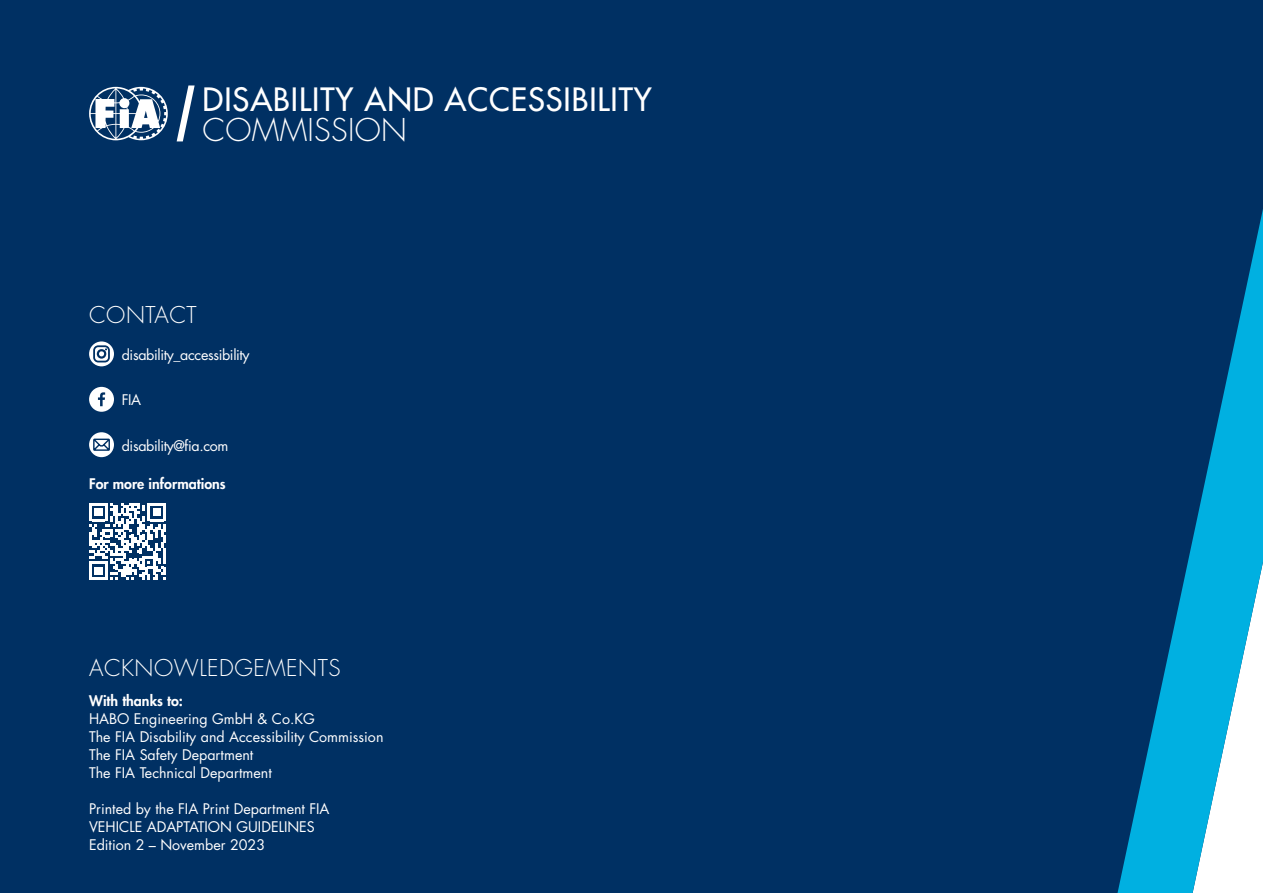
<style>
.page{position:relative;width:1263px;height:893px;background:#003063}
.page>*{position:absolute;margin:0;border:0;box-sizing:border-box;transform-origin:0 0}
.t1{font:500 31.35px "Futura Std";letter-spacing:.03em;color:#fff}
.t2{font:300 30.6px "Futura Std";letter-spacing:.01em;color:#fff}
.t3{font:300 22.5px "Futura Std";letter-spacing:.025em;color:#fff}
.t4{font:14.25px/18px "Futura Std";color:#fff}
.t5{font:14.25px "Futura Std";letter-spacing:-.025em;color:#fff}
.t6{font:800 14.25px "Futura Std";color:#fff}
</style>
<div class="page">
<svg style="left:89px;top:503px;width:77px;height:77px"></svg>
<svg style="left:89px;top:387px;width:25px;height:25px"></svg>
<svg style="left:89px;top:341px;width:25px;height:25px"></svg>
<div style="left:89px;top:432px;width:25px;height:25px;background:#fff;border-radius:50%"></div>
<svg style="left:93px;top:438px;width:17px;height:13px"></svg>
<svg style="left:1117px;top:209px;width:146px;height:684px;background:#1d78a4"></svg>
<svg style="left:89px;top:87px;width:79px;height:53px"></svg>
<svg style="left:177px;top:85px;width:18px;height:56px"></svg>
<h1 class="t1" style="left:203px;top:80px;width:451px">DISABILITY AND ACCESSIBILITY</h1>
<h2 class="t2" style="left:203px;top:111px;width:206px">COMMISSION</h2>
<h3 class="t3" style="left:89px;top:301px;width:109px">CONTACT</h3>
<p class="t5" style="left:122px;top:345px;width:129px">disability_accessibility</p>
<p class="t4" style="left:122px;top:391px;width:21px">FIA</p>
<p class="t5" style="left:122px;top:436px;width:108px">disability@fia.com</p>
<p class="t6" style="left:89px;top:475px;width:138px">For more informations</p>
<h3 class="t3" style="left:89px;top:654px;width:253px">ACKNOWLEDGEMENTS</h3>
<p class="t6" style="left:89px;top:692px;width:95px">With thanks to:</p>
<p class="t4" style="left:89px;top:710px;width:296px">HABO Engineering GmbH &amp; Co.KG<br>The FIA Disability and Accessibility Commission The FIA Safety Department<br>The FIA Technical Department</p>
<p class="t4" style="left:89px;top:800px;width:242px">Printed by the FIA Print Department FIA<br>VEHICLE ADAPTATION GUIDELINES<br>Edition 2 – November 2023</p>
</div>
